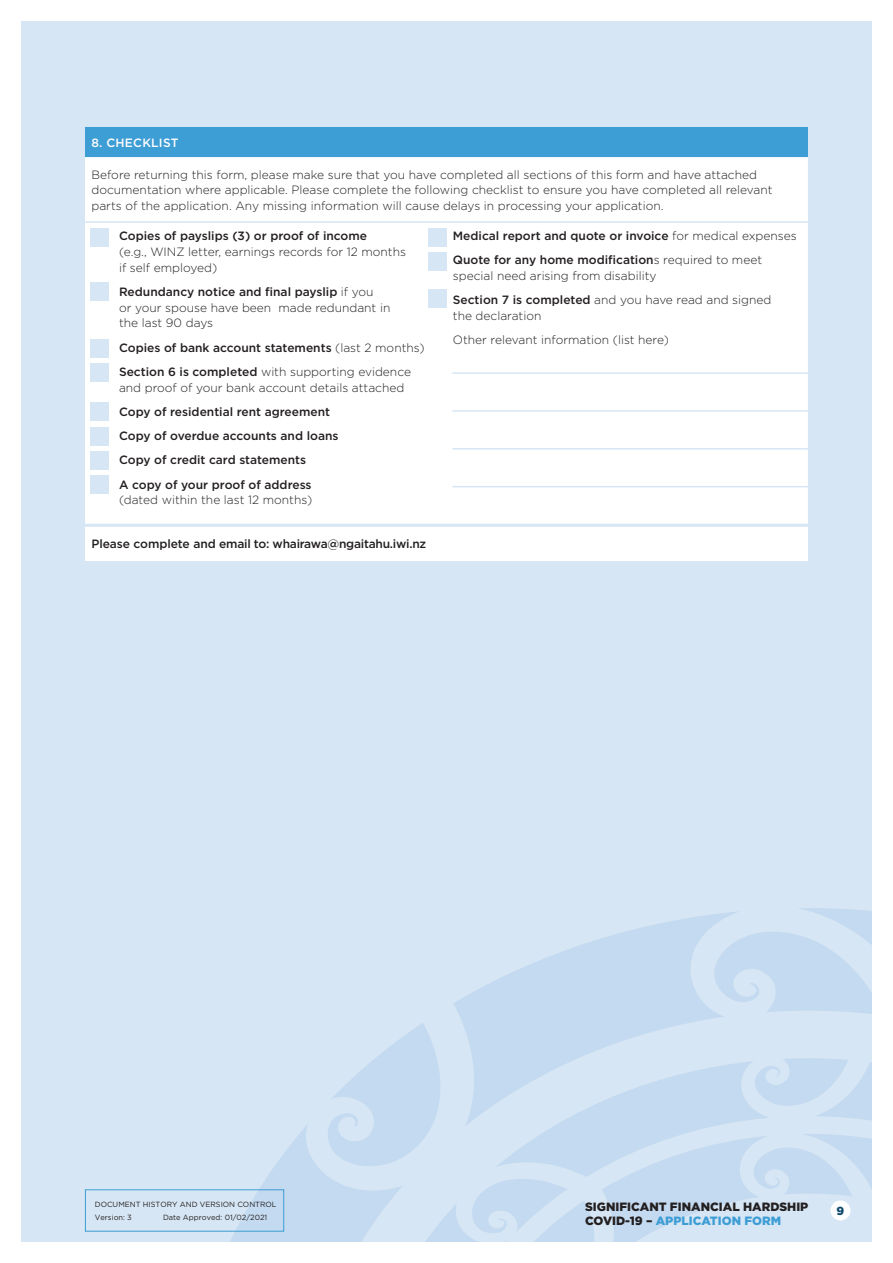
<style>
.page{position:relative;width:893px;height:1263px;background:#fff}
.page>*{position:absolute;margin:0;border:0;box-sizing:border-box;transform-origin:0 0}
.t1{font:300 12px/15.8px "Gotham";color:#231f20}
.t2{font:500 12px/24.3px "Gotham";color:#231f20}
.t3{font:900 12px/14.4px "Gotham";color:#231f20}
.t4{font:500 12px "Gotham";letter-spacing:-.02em;color:#231f20}
.t5{font:500 12px "Gotham";letter-spacing:.02em;color:#fff}
.t6{font:900 11.7px "Gotham";color:#0e496e}
.t7{font:7.5px/13.2px "Gotham";color:#231f20}
.s1{font-weight:500}
.s2{font-weight:300}
.s3{color:#3d9dd5}
</style>
<div class="page">
<div style="left:21px;top:21px;width:851px;height:1221px;background:#d6e6f4"></div>
<svg style="left:180px;top:908px;width:692px;height:334px"></svg>
<div style="left:85px;top:1189px;width:199px;height:42px;border:1px solid #3d9dd5"></div>
<div style="left:85px;top:128px;width:723px;height:29px;background:#3d9dd5"></div>
<div style="left:85px;top:157px;width:723px;height:367px;background:#fff"></div>
<hr style="left:85px;top:221px;width:361px;height:2px;background:#d6e6f4">
<hr style="left:446px;top:221px;width:362px;height:2px;background:#d6e6f4">
<hr style="left:452px;top:448px;width:357px;height:2px;background:#d6e6f4">
<hr style="left:452px;top:372px;width:357px;height:2px;background:#d6e6f4">
<hr style="left:452px;top:410px;width:357px;height:2px;background:#d6e6f4">
<div style="left:85px;top:525px;width:723px;height:35px;background:#fff"></div>
<hr style="left:85px;top:524px;width:723px;height:3px;background:#d6e6f4">
<div style="left:90px;top:228px;width:19px;height:19px;background:#d6e6f4"></div>
<div style="left:90px;top:282px;width:19px;height:19px;background:#d6e6f4"></div>
<div style="left:90px;top:339px;width:19px;height:18px;background:#d6e6f4"></div>
<div style="left:90px;top:363px;width:19px;height:19px;background:#d6e6f4"></div>
<div style="left:90px;top:403px;width:19px;height:18px;background:#d6e6f4"></div>
<div style="left:90px;top:427px;width:19px;height:19px;background:#d6e6f4"></div>
<div style="left:428px;top:228px;width:18px;height:19px;background:#d6e6f4"></div>
<div style="left:428px;top:252px;width:18px;height:19px;background:#d6e6f4"></div>
<div style="left:90px;top:451px;width:19px;height:19px;background:#d6e6f4"></div>
<div style="left:428px;top:289px;width:18px;height:19px;background:#d6e6f4"></div>
<div style="left:90px;top:475px;width:19px;height:19px;background:#d6e6f4"></div>
<hr style="left:452px;top:486px;width:357px;height:1px;background:#d6e6f4">
<div style="left:830px;top:1200px;width:20px;height:20px;background:#fff;border-radius:50%"></div>
<p class="t5" style="left:91px;top:135px;width:89px">8. CHECKLIST</p>
<p class="t1" style="left:91px;top:166px;width:683px">Before returning this form, please make sure that you have completed all sections of this form and have attached documentation where applicable. Please complete the following checklist to ensure you have completed all relevant parts of the application. Any missing information will cause delays in processing your application.</p>
<p class="t2" style="left:119px;top:224px;width:250px">Copies of payslips (3) or proof of income</p>
<p class="t1" style="left:119px;top:243px;width:289px">(e.g., WINZ letter, earnings records for 12 months if self employed)</p>
<p class="t1" style="left:119px;top:283px;width:273px"><span class="s1">Redundancy notice and final payslip</span> if you<br>or your spouse have been made redundant in the last 90 days</p>
<p class="t2" style="left:119px;top:335px;width:307px">Copies of bank account statements <span class="s2">(last 2 months)<br></span>Section 6 is completed <span class="s2">with supporting evidence</span></p>
<p class="t1" style="left:119px;top:379px;width:287px">and proof of your bank account details attached</p>
<p class="t2" style="left:119px;top:399px;width:221px">Copy of residential rent agreement<br>Copy of overdue accounts and loans<br>Copy of credit card statements<br>A copy of your proof of address</p>
<p class="t1" style="left:119px;top:492px;width:195px">(dated within the last 12 months)</p>
<p class="t2" style="left:453px;top:224px;width:345px">Medical report and quote or invoice <span class="s2">for medical expenses<br></span>Quote for any home modification<span class="s2">s required to meet</span></p>
<p class="t1" style="left:453px;top:263px;width:320px;line-height:24.3px">special need arising from disability<br><span class="s1">Section 7 is completed</span> and you have read and signed</p>
<p class="t1" style="left:453px;top:303px;width:218px;line-height:24.3px">the declaration<br>Other relevant information (list here)</p>
<p class="t4" style="left:91px;top:535px;width:336px">Please complete and email to: whairawa@ngaitahu.iwi.nz</p>
<p class="t7" style="left:95px;top:1197px;width:183px">DOCUMENT HISTORY AND VERSION CONTROL<br>Version: 3</p>
<p class="t7" style="left:163px;top:1211px;width:106px">Date Approved: 01/02/2021</p>
<p class="t3" style="left:585px;top:1199px;width:225px">SIGNIFICANT FINANCIAL HARDSHIP<br>COVID-19 – <span class="s3">APPLICATION FORM</span></p>
<p class="t6" style="left:837px;top:1203px;width:9px">9</p>
</div>
